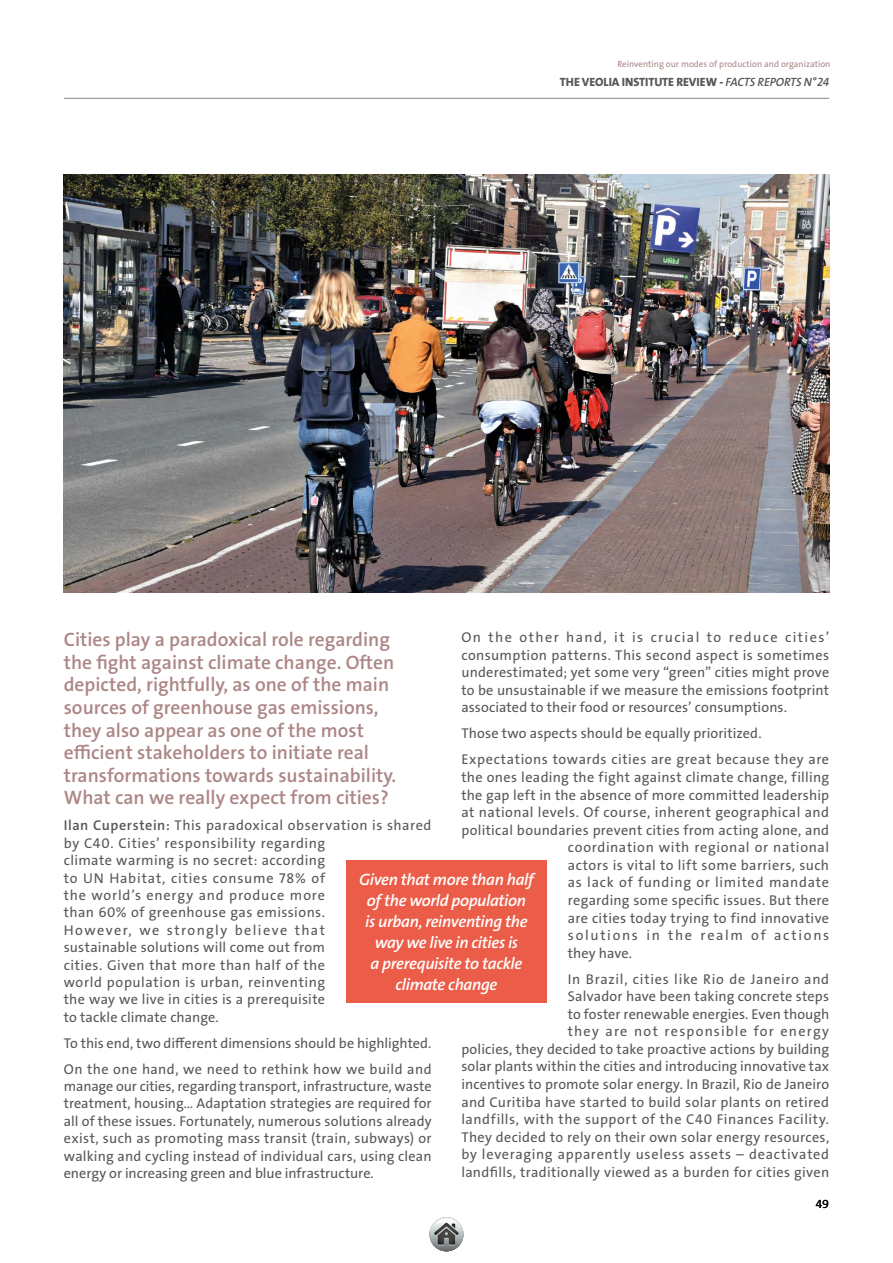
<style>
.page{position:relative;width:893px;height:1263px;background:#fff}
.page>*{position:absolute;margin:0;border:0;box-sizing:border-box;transform-origin:0 0}
.t1{font:19.5px/22.6px "The Sans Veolia W6 Se Bld";color:#ad8686}
.t2{font:16.5px/21px "The Sans Veolia W6 Se Bld It";letter-spacing:-.02em;color:#fff;text-align:center}
.t3{font:14.25px/17.4px "The Sans Veolia W5 Pla";letter-spacing:.025em;color:#575756}
.t4{font:14.25px/26px "The Sans Veolia W5 Pla";letter-spacing:.005em;color:#575756}
.t5{font:14.25px "The Sans Veolia W5 Pla";letter-spacing:.045em;color:#575756}
.t6{font:14.25px "The Sans Veolia W5 Pla";letter-spacing:.115em;color:#575756}
.t7{font:14.25px "The Sans Veolia W5 Pla";color:#575756}
.t8{font:12px "The Sans Veolia W8 Ex Bld";letter-spacing:-.005em;color:#575756}
.t9{font:12px "The Sans Veolia W5 Pla";color:#000}
.t10{font:9px "The Sans Veolia W5 Pla";color:#ad8686}
.s1{font-family:"The Sans Veolia W6 Se Bld It"}
.s2{font-family:"The Sans Veolia W6 Se Bld"}
</style>
<div class="page">
<img style="left:64px;top:174px;width:765px;height:418px">
<div style="left:346px;top:860px;width:201px;height:143px;background:#eb5d48"></div>
<hr style="left:64px;top:98px;width:765px;height:1px;background:#878787">
<svg style="left:429px;top:1217px;width:34px;height:34px"></svg>
<svg style="left:433px;top:1218px;width:26px;height:27px"></svg>
<p class="t10" style="left:617px;top:58px;width:214px">Reinventing our modes of production and organization</p>
<p class="t8" style="left:560px;top:74px;width:271px">THE VEOLIA INSTITUTE REVIEW - <span class="s1">FACTS REPORTS N°24</span></p>
<p class="t3" style="left:461px;top:629px;width:369px;text-align:justify">On the other hand, it is crucial to reduce cities’ consumption patterns. This second aspect is sometimes underestimated; yet some very “green” cities might prove to be unsustainable if we measure the emissions footprint associated to their food or resources’ consumptions.</p>
<p class="t3" style="left:461px;top:721px;width:369px;line-height:26.1px">Those two aspects should be equally prioritized.<br>Expectations towards cities are great because they are</p>
<p class="t3" style="left:461px;top:768px;width:369px">the ones leading the fight against climate change, filling</p>
<p class="t3" style="left:461px;top:786px;width:369px">the gap left in the absence of more committed leadership</p>
<p class="t3" style="left:461px;top:804px;width:369px">at national levels. Of course, inherent geographical and</p>
<p class="t3" style="left:461px;top:821px;width:369px">political boundaries prevent cities from acting alone, and</p>
<p class="t5" style="left:568px;top:838px;width:263px">coordination with regional or national</p>
<p class="t3" style="left:568px;top:856px;width:263px">actors is vital to lift some barriers, such</p>
<p class="t5" style="left:568px;top:873px;width:263px">as lack of funding or limited mandate</p>
<p class="t3" style="left:568px;top:891px;width:263px">regarding some specific issues. But there</p>
<p class="t3" style="left:568px;top:909px;width:263px">are cities today trying to find innovative</p>
<p class="t6" style="left:568px;top:926px;width:263px">solutions in the realm of actions</p>
<p class="t7" style="left:568px;top:943px;width:66px">they have.</p>
<p class="t3" style="left:461px;top:970px;width:369px;text-align:right">In Brazil, cities like Rio de Janeiro and<br>Salvador have been taking concrete steps<br>to foster renewable energies. Even though<br>they are not responsible for energy<br>policies, they decided to take proactive actions by building solar plants within the cities and introducing innovative tax incentives to promote solar energy. In Brazil, Rio de Janeiro and Curitiba have started to build solar plants on retired landfills, with the support of the C40 Finances Facility.<br>They decided to rely on their own solar energy resources, by leveraging apparently useless assets – deactivated landfills, traditionally viewed as a burden for cities given</p>
<p class="t1" style="left:64px;top:628px;width:334px">Cities play a paradoxical role regarding the fight against climate change. Often depicted, rightfully, as one of the main sources of greenhouse gas emissions, they also appear as one of the most efficient stakeholders to initiate real transformations towards sustainability.<br>What can we really expect from cities?</p>
<p class="t3" style="left:64px;top:817px;width:369px"><span class="s2">Ilan Cuperstein:</span> This paradoxical observation is shared by C40. Cities’ responsibility regarding<br>climate warming is no secret: according<br>to UN Habitat, cities consume 78% of<br>the world’s energy and produce more<br>than 60% of greenhouse gas emissions.<br>However, we strongly believe that<br>sustainable solutions will come out from<br>cities. Given that more than half of the<br>world population is urban, reinventing<br>the way we live in cities is a prerequisite<br>to tackle climate change.</p>
<p class="t4" style="left:64px;top:1030px;width:369px">To this end, two different dimensions should be highlighted.<br>On the one hand, we need to rethink how we build and</p>
<p class="t3" style="left:64px;top:1077px;width:369px;text-align:justify">manage our cities, regarding transport, infrastructure, waste treatment, housing… Adaptation strategies are required for all of these issues. Fortunately, numerous solutions already exist, such as promoting mass transit (train, subways) or walking and cycling instead of individual cars, using clean energy or increasing green and blue infrastructure.</p>
<p class="t2" style="left:359px;top:869px;width:176px">Given that more than half of the world population<br>is urban, reinventing the way we live in cities is<br>a prerequisite to tackle climate change</p>
<p class="t9" style="left:816px;top:1196px;width:15px">49</p>
</div>
